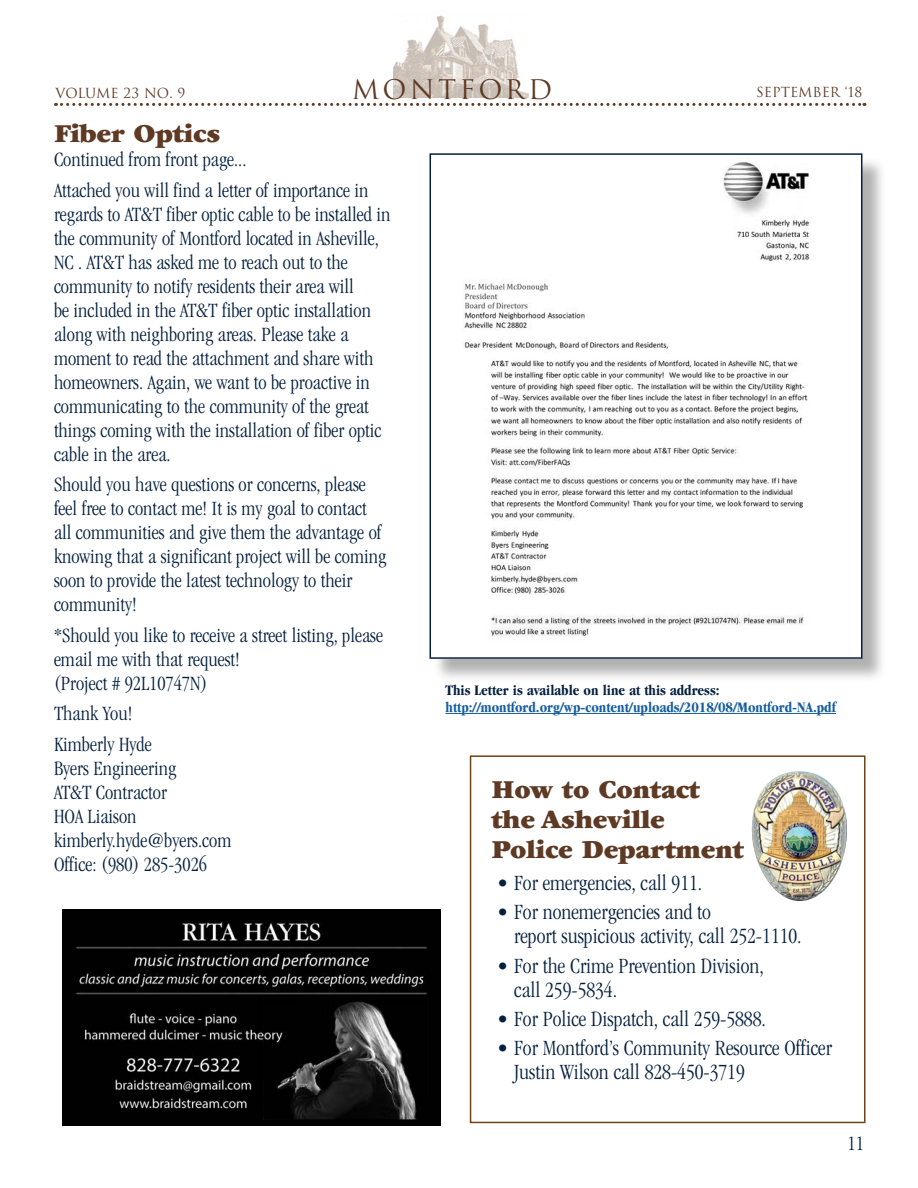
<style>
.page{position:relative;width:918px;height:1188px;background:#fff}
.page>*{position:absolute;margin:0;border:0;box-sizing:border-box;transform-origin:0 0}
._2018_AA-Head__no_su{font:900 27px/30px "Garamond";letter-spacing:-.01em;color:#5e3a24}
._2018_AA-Head__with{font:900 27px "Garamond";letter-spacing:-.01em;color:#5e3a24}
.t1{font:26.25px "Trajan";letter-spacing:.125em;color:#5e3a24}
._2018_AA-Body_Bullet{font:300 condensed 22.5px/24px "Garamond";color:#05203e}
._2018_AA-Body{font:300 condensed 21px/24px "Garamond";color:#05203e}
._2018_AA-Caption{font:700 condensed 15px/16.5px "Garamond";color:#175d9e}
.t2{font:13.5px "Trajan";color:#5e3a24}
.s1{color:#05203e}
</style>
<div class="page">
<img style="left:393px;top:15px;width:135px;height:83px">
<svg style="left:55px;top:103px;width:810px;height:3px"></svg>
<div style="left:433px;top:156px;width:454px;height:527px;background:#231f20;opacity:.35"></div>
<img style="left:433px;top:156px;width:426px;height:500px">
<div style="left:430px;top:153px;width:432px;height:506px;border:2px solid #05203e"></div>
<hr style="left:446px;top:713px;width:390px;height:1px;background:#175d9e">
<div style="left:470px;top:755px;width:396px;height:368px;border:2px solid #704214"></div>
<img style="left:752px;top:771px;width:95px;height:130px">
<img style="left:62px;top:910px;width:378px;height:216px">
<p class="t2" style="left:55px;top:85px;width:132px">VOLUME 23 NO. 9</p>
<p class="t1" style="left:352px;top:74px;width:202px">MONTFORD</p>
<p class="t2" style="left:756px;top:84px;width:108px">SEPTEMBER ‘18</p>
<p class="_2018_AA-Head__with" style="left:54px;top:119px;width:168px">Fiber Optics</p>
<p class="_2018_AA-Body" style="left:54px;top:148px;width:194px">Continued from front page...</p>
<p class="_2018_AA-Body" style="left:54px;top:178px;width:338px">Attached you will find a letter of importance in regards to AT&amp;T fiber optic cable to be installed in the community of Montford located in Asheville, NC . AT&amp;T has asked me to reach out to the community to notify residents their area will<br>be included in the AT&amp;T fiber optic installation along with neighboring areas. Please take a moment to read the attachment and share with homeowners. Again, we want to be proactive in communicating to the community of the great things coming with the installation of fiber optic cable in the area.</p>
<p class="_2018_AA-Body" style="left:54px;top:473px;width:334px">Should you have questions or concerns, please feel free to contact me! It is my goal to contact all communities and give them the advantage of knowing that a significant project will be coming soon to provide the latest technology to their community!</p>
<p class="_2018_AA-Body" style="left:54px;top:623px;width:331px">*Should you like to receive a street listing, please email me with that request!<br>(Project # 92L10747N)</p>
<p class="_2018_AA-Body" style="left:54px;top:701px;width:80px">Thank You!</p>
<p class="_2018_AA-Body" style="left:54px;top:732px;width:179px">Kimberly Hyde<br>Byers Engineering<br>AT&amp;T Contractor<br>HOA Liaison kimberly.hyde@byers.com<br>Office: (980) 285-3026</p>
<p class="_2018_AA-Caption" style="left:446px;top:682px;width:392px"><span class="s1">This Letter is available on line at this address: </span>http://montford.org/wp-content/uploads/2018/08/Montford-NA.pdf</p>
<p class="_2018_AA-Head__no_su" style="left:492px;top:774px;width:254px">How to Contact the Asheville<br>Police Department</p>
<p class="_2018_AA-Body_Bullet" style="left:497px;top:871px;width:207px">• For emergencies, call 911.</p>
<p class="_2018_AA-Body_Bullet" style="left:514px;top:900px;width:289px;text-indent:-17px">• For nonemergencies and to<br>report suspicious activity, call 252-1110.</p>
<p class="_2018_AA-Body_Bullet" style="left:514px;top:954px;width:251px;text-indent:-17px">• For the Crime Prevention Division, call 259-5834.</p>
<p class="_2018_AA-Body_Bullet" style="left:497px;top:1007px;width:270px">• For Police Dispatch, call 259-5888.</p>
<p class="_2018_AA-Body_Bullet" style="left:514px;top:1036px;width:319px;text-indent:-17px">• For Montford’s Community Resource Officer<br>Justin Wilson call 828-450-3719</p>
<p class="_2018_AA-Body" style="left:848px;top:1132px;width:18px">11</p>
</div>
